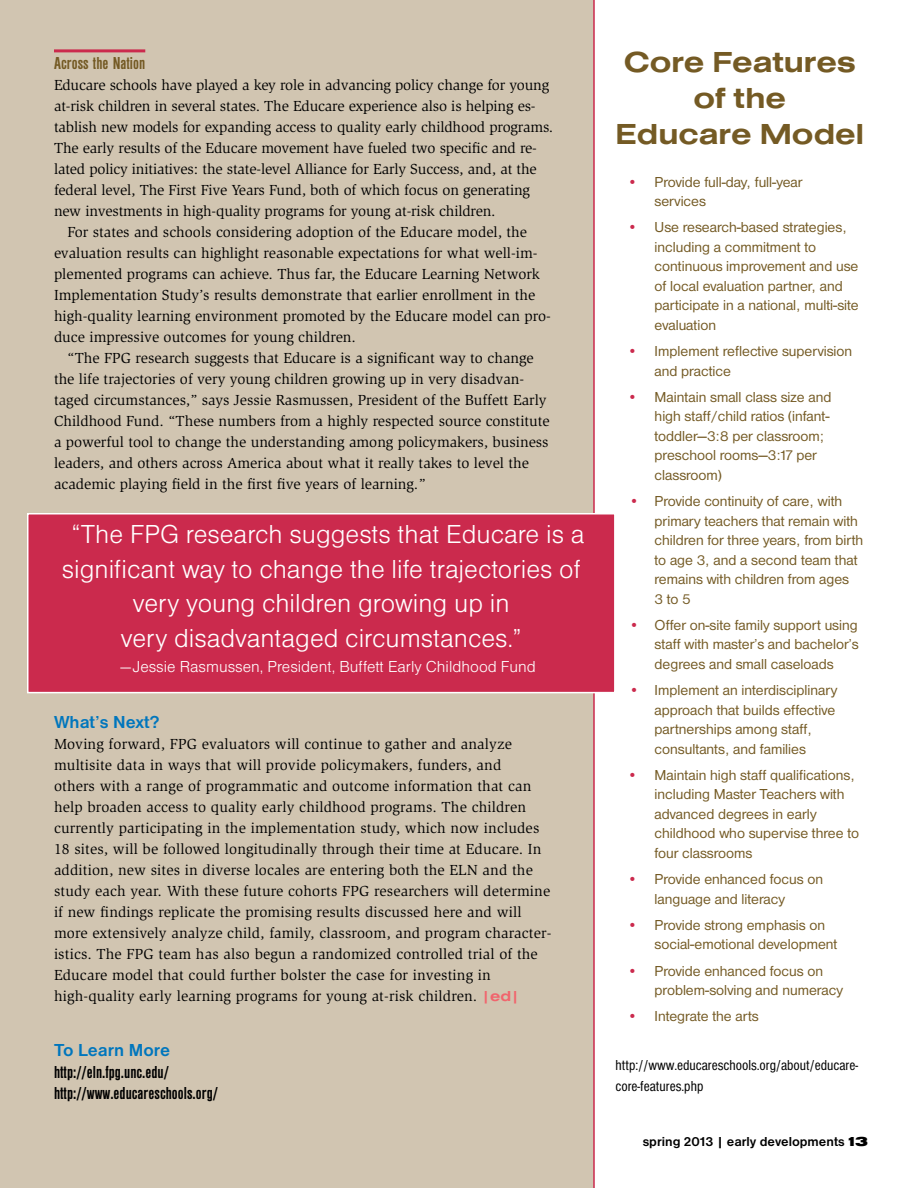
<style>
.page{position:relative;width:918px;height:1188px;background:#fff}
.page>*{position:absolute;margin:0;border:0;box-sizing:border-box;transform-origin:0 0}
.t1{font:30px/36px "Nimbus San D Bold Exte";color:#745a24;text-align:center}
.t2{font:27px/34.5px "Nimbus San D Ligh";color:#fff;text-align:center}
.t3{font:700 condensed 18px/21.6px "Nimbus San D";color:#000}
.t4{font:700 18px "Nimbus San D";color:#0076bd}
.t5{font:700 condensed 18px "Nimbus San D";color:#745a24}
.t6{font:16.5px "Nimbus San D Ligh";color:#fff}
.t7{font:15px/21px "Slimbach";color:#000}
.t8{font:15px/19.5px "Nimbus San D";color:#745a24}
.t9{font:condensed 15px/21px "Nimbus San D";color:#000}
.t10{font:700 13.5px "Nimbus San D";color:#000}
.s1{font-family:"Nimbus San D Bold Exte";color:#f1656d}
.s2{color:#cb2a4d}
.s3{font-family:"Nimbus San D Blac Exte";font-weight:400}
</style>
<div class="page">
<div style="left:0;top:0;width:595px;height:1188px;background:#d1c5b1"></div>
<hr style="left:54px;top:49px;width:91px;height:3px;background:#cb2a4d">
<div style="left:28px;top:514px;width:587px;height:179px;background:#cb2a4d"></div>
<div style="left:27px;top:513px;width:589px;height:180px;border:2px solid #fff"></div>
<p class="t5" style="left:54px;top:53px;width:93px">Across the Nation</p>
<p class="t7" style="left:54px;top:74px;width:497px">Educare schools have played a key role in advancing policy change for young</p>
<p class="t7" style="left:54px;top:95px;width:483px">at-risk children in several states. The Educare experience also is helping es-</p>
<p class="t7" style="left:54px;top:116px;width:501px">tablish new models for expanding access to quality early childhood programs.</p>
<p class="t7" style="left:54px;top:137px;width:484px">The early results of the Educare movement have fueled two specific and re-</p>
<p class="t7" style="left:54px;top:158px;width:484px">lated policy initiatives: the state-level Alliance for Early Success, and, at the</p>
<p class="t7" style="left:54px;top:179px;width:478px">federal level, The First Five Years Fund, both of which focus on generating</p>
<p class="t7" style="left:54px;top:200px;width:443px">new investments in high-quality programs for young at-risk children.</p>
<p class="t7" style="left:68px;top:221px;width:461px">For states and schools considering adoption of the Educare model, the</p>
<p class="t7" style="left:54px;top:242px;width:485px">evaluation results can highlight reasonable expectations for what well-im-</p>
<p class="t7" style="left:54px;top:263px;width:488px">plemented programs can achieve. Thus far, the Educare Learning Network</p>
<p class="t7" style="left:54px;top:284px;width:483px">Implementation Study’s results demonstrate that earlier enrollment in the</p>
<p class="t7" style="left:54px;top:305px;width:498px">high-quality learning environment promoted by the Educare model can pro-</p>
<p class="t7" style="left:54px;top:326px;width:304px">duce impressive outcomes for young children.</p>
<p class="t7" style="left:68px;top:347px;width:468px">“The FPG research suggests that Educare is a significant way to change</p>
<p class="t7" style="left:54px;top:368px;width:472px">the life trajectories of very young children growing up in very disadvan-</p>
<p class="t7" style="left:54px;top:389px;width:494px">taged circumstances,” says Jessie Rasmussen, President of the Buffett Early</p>
<p class="t7" style="left:54px;top:410px;width:497px">Childhood Fund. “These numbers from a highly respected source constitute</p>
<p class="t7" style="left:54px;top:431px;width:496px">a powerful tool to change the understanding among policymakers, business</p>
<p class="t7" style="left:54px;top:452px;width:477px">leaders, and others across America about what it really takes to level the</p>
<p class="t7" style="left:54px;top:473px;width:373px">academic playing field in the first five years of learning.”</p>
<h2 class="t2" style="left:62px;top:516px;width:524px">“The FPG research suggests that Educare is a significant way to change the life trajectories of very young children growing up in<br>very disadvantaged circumstances.”</h2>
<p class="t6" style="left:120px;top:657px;width:417px">—Jessie Rasmussen, President, Buffett Early Childhood Fund</p>
<p class="t4" style="left:54px;top:712px;width:107px">What’s Next?</p>
<p class="t7" style="left:54px;top:734px;width:499px">Moving forward, FPG evaluators will continue to gather and analyze multisite data in ways that will provide policymakers, funders, and<br>others with a range of programmatic and outcome information that can help broaden access to quality early childhood programs. The children currently participating in the implementation study, which now includes 18 sites, will be followed longitudinally through their time at Educare. In addition, new sites in diverse locales are entering both the ELN and the study each year. With these future cohorts FPG researchers will determine if new findings replicate the promising results discussed here and will more extensively analyze child, family, classroom, and program character&shy;istics. The FPG team has also begun a randomized controlled trial of the Educare model that could further bolster the case for investing in high-quality early learning programs for young at-risk children. <span class="s1">|ed|</span></p>
<p class="t4" style="left:54px;top:1040px;width:118px">To Learn More</p>
<p class="t3" style="left:54px;top:1061px;width:166px">http://eln.fpg.unc.edu/ http://www.educareschools.org/</p>
<h1 class="t1" style="left:616px;top:44px;width:250px">Core Features of the<br>Educare Model</h1>
<p class="t8" style="left:655px;top:172px;width:149px;text-indent:-27px"><span class="s2">•</span> Provide full-day, full-year services</p>
<p class="t8" style="left:655px;top:217px;width:206px;text-indent:-27px"><span class="s2">•</span> Use research-based strategies, including a commitment to continuous improvement and use of local evaluation partner, and participate in a national, multi-site evaluation</p>
<p class="t8" style="left:655px;top:341px;width:199px;text-indent:-27px"><span class="s2">•</span> Implement reflective supervision and practice</p>
<p class="t8" style="left:655px;top:387px;width:178px;text-indent:-27px"><span class="s2">•</span> Maintain small class size and high staff/child ratios (infant&shy;toddler—3:8 per classroom; preschool rooms—3:17 per classroom)</p>
<p class="t8" style="left:655px;top:491px;width:210px;text-indent:-26px"><span class="s2">•</span> Provide continuity of care, with primary teachers that remain with children for three years, from birth to age 3, and a second team that remains with children from ages<br>3 to 5</p>
<p class="t8" style="left:655px;top:615px;width:205px;text-align:justify;text-indent:-26px"><span class="s2">•</span> Offer on-site family support using staff with master’s and bachelor’s degrees and small caseloads</p>
<p class="t8" style="left:655px;top:680px;width:184px;text-indent:-26px"><span class="s2">•</span> Implement an interdisciplinary approach that builds effective partnerships among staff, consultants, and families</p>
<p class="t8" style="left:655px;top:765px;width:206px;text-indent:-27px"><span class="s2">•</span> Maintain high staff qualifications, including Master Teachers with advanced degrees in early childhood who supervise three to four classrooms</p>
<p class="t8" style="left:655px;top:869px;width:170px;text-indent:-27px"><span class="s2">•</span> Provide enhanced focus on language and literacy</p>
<p class="t8" style="left:655px;top:915px;width:184px;text-indent:-27px"><span class="s2">•</span> Provide strong emphasis on social-emotional development</p>
<p class="t8" style="left:655px;top:961px;width:190px;text-indent:-27px"><span class="s2">•</span> Provide enhanced focus on problem-solving and numeracy</p>
<p class="t8" style="left:628px;top:1006px;width:133px"><span class="s2">•</span> Integrate the arts</p>
<p class="t9" style="left:616px;top:1054px;width:244px">http://www.educareschools.org/about/educare&shy;core-features.php</p>
<p class="t10" style="left:643px;top:1134px;width:227px">spring 2013 | early developments <span class="s3">13</span></p>
</div>
